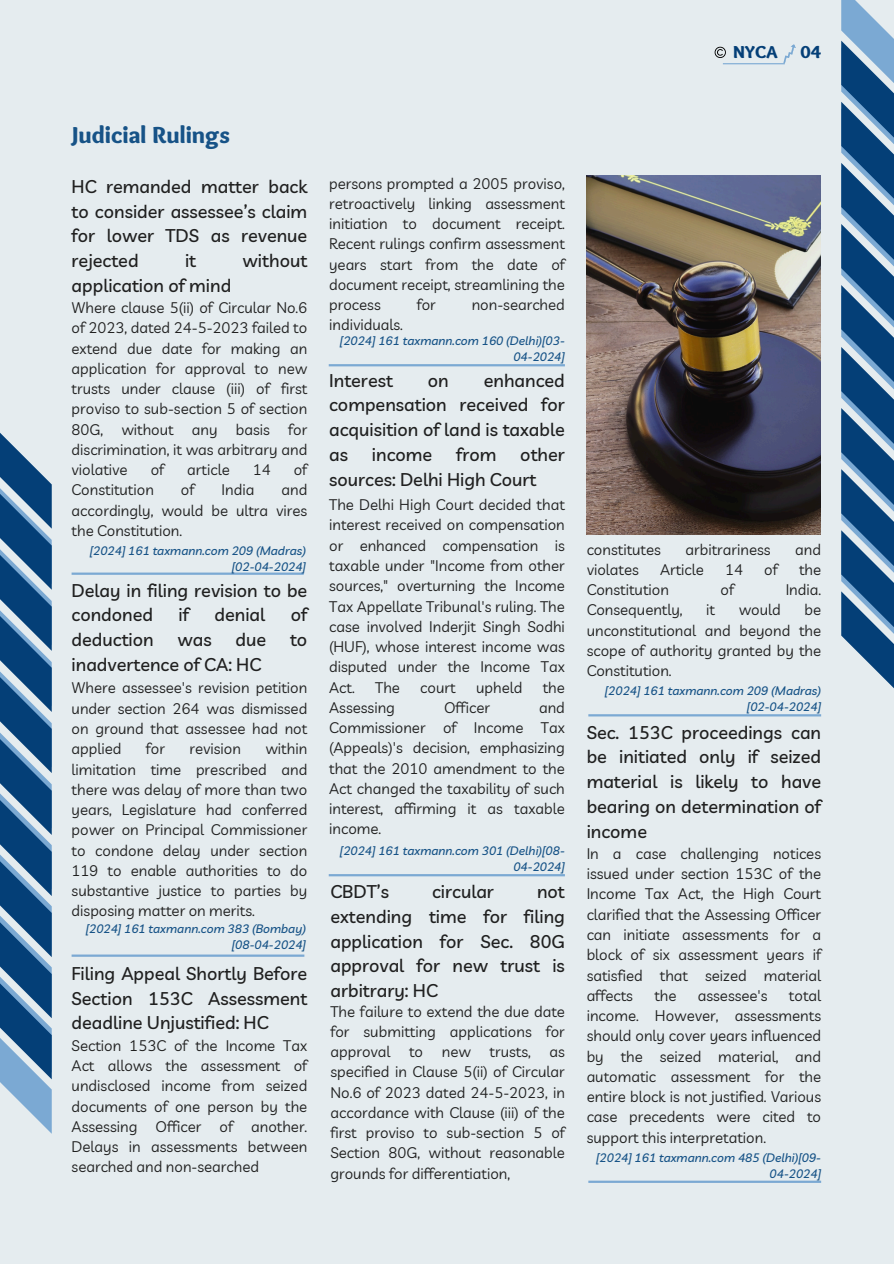
<style>
.page{position:relative;width:894px;height:1264px;background:#fff}
.page>*{position:absolute;margin:0;border:0;box-sizing:border-box;transform-origin:0 0}
.t1{font:900 24px "Sukar";color:#175387}
.t2{font:500 18px/24.8px "Livvic";color:#202020;text-align:justify}
.t3{font:900 18px "Sukar";color:#043f77}
.t4{font:15px/20.2px "Livvic";color:#202020;text-align:justify}
.t5{font:italic 500 12px/16px "Livvic";color:#175387;text-align:right}
</style>
<div class="page">
<div style="left:0;top:0;width:893px;height:1263px;background:#e5ecef"></div>
<svg style="left:841px;top:0;width:52px;height:688px"></svg>
<svg style="left:0;top:433px;width:52px;height:700px"></svg>
<svg style="left:783px;top:44px;width:13px;height:20px"></svg>
<hr style="left:722px;top:63px;width:62px;height:1px;background:#7ba9d3">
<svg style="left:714px;top:47px;width:11px;height:11px"></svg>
<hr style="left:72px;top:572px;width:231px;height:3px;background:#7ba9d3">
<hr style="left:72px;top:954px;width:232px;height:2px;background:#7ba9d3">
<img style="left:586px;top:175px;width:234px;height:359px">
<hr style="left:328px;top:874px;width:236px;height:2px;background:#7ba9d3">
<hr style="left:588px;top:1180px;width:232px;height:2px;background:#7ba9d3">
<hr style="left:328px;top:364px;width:236px;height:2px;background:#7ba9d3">
<hr style="left:588px;top:714px;width:232px;height:2px;background:#7ba9d3">
<p class="t3" style="left:732px;top:41px;width:46px">NYCA</p>
<p class="t3" style="left:800px;top:42px;width:22px">04</p>
<p class="t1" style="left:72px;top:121px;width:160px">Judicial Rulings</p>
<p class="t2" style="left:72px;top:174px;width:237px">HC remanded matter back to consider assessee’s claim for lower TDS as revenue rejected</p>
<p class="t2" style="left:185px;top:248px;width:13px">it</p>
<p class="t2" style="left:242px;top:248px;width:66px">without</p>
<p class="t2" style="left:72px;top:273px;width:161px">application of mind</p>
<h3 class="t4" style="left:72px;top:297px;width:237px">Where clause 5(ii) of Circular No.6 of 2023, dated 24-5-2023 failed to extend due date for making an application for approval to new trusts under clause (iii) of first proviso to sub-section 5 of section 80G, without any basis for discrimination, it was arbitrary and violative</h3>
<h3 class="t4" style="left:151px;top:459px;width:15px">of</h3>
<h3 class="t4" style="left:187px;top:459px;width:44px">article</h3>
<h3 class="t4" style="left:253px;top:459px;width:19px">14</h3>
<h3 class="t4" style="left:294px;top:459px;width:15px">of</h3>
<h3 class="t4" style="left:72px;top:479px;width:84px">Constitution</h3>
<h3 class="t4" style="left:181px;top:479px;width:15px">of</h3>
<h3 class="t4" style="left:221px;top:479px;width:34px">India</h3>
<h3 class="t4" style="left:72px;top:479px;width:237px;text-indent:210px">and accordingly, would be ultra vires the Constitution.</h3>
<h4 class="t5" style="left:90px;top:542px;width:218px">[2024] 161 taxmann.com 209 (Madras) [02-04-2024]</h4>
<h4 class="t2" style="left:72px;top:577px;width:237px">Delay in filing revision to be condoned</h4>
<h4 class="t2" style="left:178px;top:602px;width:12px">if</h4>
<h4 class="t2" style="left:214px;top:602px;width:52px">denial</h4>
<h4 class="t2" style="left:290px;top:602px;width:18px">of</h4>
<h4 class="t2" style="left:72px;top:627px;width:84px">deduction</h4>
<h4 class="t2" style="left:177px;top:627px;width:36px">was</h4>
<h4 class="t2" style="left:235px;top:627px;width:32px">due</h4>
<h4 class="t2" style="left:290px;top:627px;width:19px">to</h4>
<h4 class="t2" style="left:72px;top:651px;width:191px">inadvertence of CA: HC</h4>
<h3 class="t4" style="left:72px;top:677px;width:237px">Where assessee's revision petition under section 264 was dismissed on ground that assessee had not applied</h3>
<h3 class="t4" style="left:146px;top:738px;width:21px">for</h3>
<h3 class="t4" style="left:189px;top:738px;width:53px">revision</h3>
<h3 class="t4" style="left:72px;top:738px;width:237px;text-indent:194px">within limitation time prescribed and there was delay of more than two years, Legislature had conferred power on Principal Commissioner to condone delay under section 119 to enable authorities to do substantive justice to parties by disposing matter on merits.</h3>
<h4 class="t5" style="left:86px;top:920px;width:222px">[2024] 161 taxmann.com 383 (Bombay) [08-04-2024]</h4>
<p class="t2" style="left:72px;top:960px;width:237px">Filing Appeal Shortly Before Section 153C Assessment deadline Unjustified: HC</p>
<p class="t4" style="left:72px;top:1034px;width:237px">Section 153C of the Income Tax Act allows the assessment of undisclosed income from seized documents of one person by the Assessing Officer of another.<br>Delays in assessments between searched and non-searched</p>
<p class="t4" style="left:329px;top:173px;width:237px">persons prompted a 2005 proviso, retroactively linking assessment initiation to document receipt.<br>Recent rulings confirm assessment years start from the date of document receipt, streamlining the process</p>
<p class="t4" style="left:416px;top:294px;width:21px">for</p>
<p class="t4" style="left:471px;top:294px;width:95px">non-searched</p>
<p class="t4" style="left:329px;top:314px;width:75px">individuals.</p>
<p class="t5" style="left:340px;top:333px;width:226px">[2024] 161 taxmann.com 160 (Delhi)[03-<br>04-2024]</p>
<h3 class="t2" style="left:329px;top:367px;width:237px;text-indent:155px">enhanced compensation received for acquisition of land is taxable as</h3>
<h3 class="t2" style="left:329px;top:367px;width:65px">Interest</h3>
<h3 class="t2" style="left:428px;top:367px;width:22px">on</h3>
<h3 class="t2" style="left:372px;top:441px;width:62px">income</h3>
<h3 class="t2" style="left:456px;top:441px;width:42px">from</h3>
<h3 class="t2" style="left:329px;top:441px;width:237px;text-indent:191px">other sources: Delhi High Court</h3>
<h4 class="t4" style="left:329px;top:494px;width:237px">The Delhi High Court decided that interest received on compensation or enhanced compensation is taxable under "Income from other sources," overturning the Income Tax Appellate Tribunal's ruling. The case involved Inderjit Singh Sodhi (HUF), whose interest income was disputed under the Income Tax Act.</h4>
<h4 class="t4" style="left:375px;top:676px;width:26px">The</h4>
<h4 class="t4" style="left:420px;top:676px;width:37px">court</h4>
<h4 class="t4" style="left:476px;top:676px;width:48px">upheld</h4>
<h4 class="t4" style="left:542px;top:676px;width:24px">the</h4>
<h4 class="t4" style="left:329px;top:697px;width:67px">Assessing</h4>
<h4 class="t4" style="left:444px;top:697px;width:47px">Officer</h4>
<h4 class="t4" style="left:329px;top:697px;width:237px;text-indent:210px">and Commissioner of Income Tax (Appeals)'s decision, emphasizing that the 2010 amendment to the Act changed the taxability of such interest, affirming it as taxable income.</h4>
<h1 class="t5" style="left:340px;top:842px;width:226px">[2024] 161 taxmann.com 301 (Delhi)[08-<br>04-2024]</h1>
<h4 class="t2" style="left:330px;top:879px;width:60px">CBDT’s</h4>
<h4 class="t2" style="left:432px;top:879px;width:63px">circular</h4>
<h4 class="t2" style="left:330px;top:879px;width:236px;text-indent:206px">not extending time for filing application for Sec. 80G approval for new trust is arbitrary: HC</h4>
<p class="t4" style="left:330px;top:1000px;width:236px">The failure to extend the due date for submitting applications for approval to new trusts, as specified in Clause 5(ii) of Circular No.6 of 2023 dated 24-5-2023, in accordance with Clause (iii) of the first proviso to sub-section 5 of Section 80G, without reasonable grounds for differentiation,</p>
<h2 class="t4" style="left:586px;top:539px;width:76px">constitutes</h2>
<h2 class="t4" style="left:685px;top:539px;width:87px">arbitrariness</h2>
<h2 class="t4" style="left:795px;top:539px;width:27px">and</h2>
<h2 class="t4" style="left:586px;top:559px;width:54px">violates</h2>
<h2 class="t4" style="left:659px;top:559px;width:45px">Article</h2>
<h2 class="t4" style="left:725px;top:559px;width:19px">14</h2>
<h2 class="t4" style="left:764px;top:559px;width:15px">of</h2>
<h2 class="t4" style="left:798px;top:559px;width:24px">the</h2>
<h2 class="t4" style="left:586px;top:579px;width:84px">Constitution</h2>
<h2 class="t4" style="left:720px;top:579px;width:15px">of</h2>
<h2 class="t4" style="left:785px;top:579px;width:37px">India.</h2>
<h2 class="t4" style="left:586px;top:599px;width:97px">Consequently,</h2>
<h2 class="t4" style="left:706px;top:599px;width:10px">it</h2>
<h2 class="t4" style="left:738px;top:599px;width:44px">would</h2>
<h2 class="t4" style="left:586px;top:599px;width:236px;text-indent:218px">be unconstitutional and beyond the scope of authority granted by the Constitution.</h2>
<h3 class="t5" style="left:604px;top:683px;width:218px">[2024] 161 taxmann.com 209 (Madras) [02-04-2024]</h3>
<h3 class="t2" style="left:586px;top:719px;width:236px">Sec. 153C proceedings can be initiated only if seized material is likely to have bearing on determination of income</h3>
<p class="t4" style="left:586px;top:843px;width:236px">In a case challenging notices issued under section 153C of the Income Tax Act, the High Court clarified that the Assessing Officer can initiate assessments for a block of six assessment years if satisfied that seized material affects</p>
<p class="t4" style="left:586px;top:985px;width:236px;text-indent:202px">total income. However, assessments should only cover years influenced by the seized material, and automatic assessment for the entire block is not justified. Various case precedents were cited to support this interpretation.</p>
<p class="t4" style="left:654px;top:985px;width:24px">the</p>
<p class="t4" style="left:697px;top:985px;width:71px">assessee's</p>
<h4 class="t5" style="left:596px;top:1149px;width:226px">[2024] 161 taxmann.com 485 (Delhi)[09-<br>04-2024]</h4>
</div>
